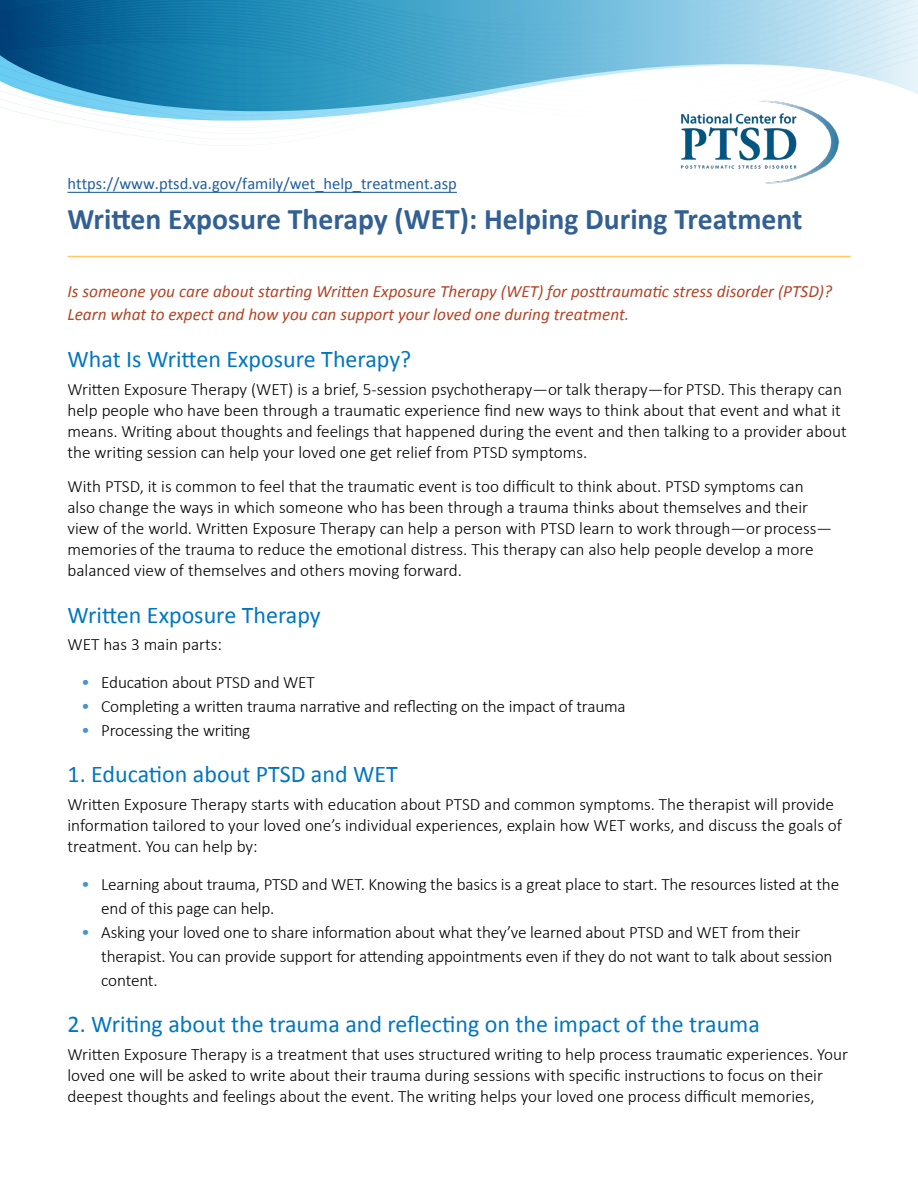
<style>
.page{position:relative;width:918px;height:1188px;background:#fff}
.page>*{position:absolute;margin:0;border:0;box-sizing:border-box;transform-origin:0 0}
.t1{font:700 30px "Calibri";color:#326093}
.t2{font:24px "Calibri";color:#0076c0}
.Body{font:300 17.25px/21px "Calibri";color:#000}
.Body_Summary{font:italic 17.25px/23.4px "Calibri";color:#b24425}
.t3{font:16.5px "Calibri";color:#215e9e}
.s1{font-size:18px;color:#4792cf}
</style>
<div class="page">
<svg style="left:34px;top:116px;width:301px;height:6px"></svg>
<svg style="left:11px;top:110px;width:380px;height:6px"></svg>
<svg style="left:0;top:103px;width:439px;height:7px"></svg>
<svg style="left:0;top:97px;width:474px;height:6px;background:#5aaecf"></svg>
<svg style="left:0;top:0;width:918px;height:97px;background:#64adcd"></svg>
<hr style="left:68px;top:256px;width:782px;height:1px;background:#ffc95f">
<img style="left:669px;top:93px;width:174px;height:91px">
<hr style="left:67px;top:192px;width:390px;height:1px;background:#215e9e">
<p class="t3" style="left:68px;top:173px;width:391px">https://www.ptsd.va.gov/family/wet_help_treatment.asp</p>
<h1 class="t1" style="left:68px;top:200px;width:736px">Written Exposure Therapy (WET): Helping During Treatment</h1>
<p class="Body_Summary" style="left:68px;top:279px;width:766px">Is someone you care about starting Written Exposure Therapy (WET) for posttraumatic stress disorder (PTSD)?<br>Learn what to expect and how you can support your loved one during treatment.</p>
<h2 class="t2" style="left:68px;top:344px;width:345px">What Is Written Exposure Therapy?</h2>
<p class="Body" style="left:67px;top:378px;width:781px">Written Exposure Therapy (WET) is a brief, 5-session psychotherapy—or talk therapy—for PTSD. This therapy can help people who have been through a traumatic experience find new ways to think about that event and what it means. Writing about thoughts and feelings that happened during the event and then talking to a provider about the writing session can help your loved one get relief from PTSD symptoms.</p>
<p class="Body" style="left:67px;top:475px;width:766px">With PTSD, it is common to feel that the traumatic event is too difficult to think about. PTSD symptoms can also change the ways in which someone who has been through a trauma thinks about themselves and their view of the world. Written Exposure Therapy can help a person with PTSD learn to work through—or process— memories of the trauma to reduce the emotional distress. This therapy can also help people develop a more balanced view of themselves and others moving forward.</p>
<h2 class="t2" style="left:68px;top:600px;width:255px">Written Exposure Therapy</h2>
<p class="Body" style="left:68px;top:633px;width:156px">WET has 3 main parts:</p>
<p class="Body" style="left:81px;top:671px;width:235px"><span class="s1">•</span> Education about PTSD and WET</p>
<p class="Body" style="left:81px;top:695px;width:546px"><span class="s1">•</span> Completing a written trauma narrative and reflecting on the impact of trauma</p>
<p class="Body" style="left:81px;top:719px;width:171px"><span class="s1">•</span> Processing the writing</p>
<p class="t2" style="left:68px;top:759px;width:332px">1. Education about PTSD and WET</p>
<p class="Body" style="left:68px;top:793px;width:776px">Written Exposure Therapy starts with education about PTSD and common symptoms. The therapist will provide information tailored to your loved one’s individual experiences, explain how WET works, and discuss the goals of treatment. You can help by:</p>
<p class="Body" style="left:101px;top:871px;width:739px;line-height:24px;text-indent:-20px"><span class="s1">•</span> Learning about trauma, PTSD and WET. Knowing the basics is a great place to start. The resources listed at the end of this page can help.</p>
<p class="Body" style="left:101px;top:919px;width:733px;line-height:24px;text-indent:-20px"><span class="s1">•</span> Asking your loved one to share information about what they’ve learned about PTSD and WET from their therapist. You can provide support for attending appointments even if they do not want to talk about session content.</p>
<p class="t2" style="left:68px;top:1009px;width:694px">2. Writing about the trauma and reflecting on the impact of the trauma</p>
<p class="Body" style="left:68px;top:1043px;width:782px">Written Exposure Therapy is a treatment that uses structured writing to help process traumatic experiences. Your loved one will be asked to write about their trauma during sessions with specific instructions to focus on their deepest thoughts and feelings about the event. The writing helps your loved one process difficult memories,</p>
</div>
